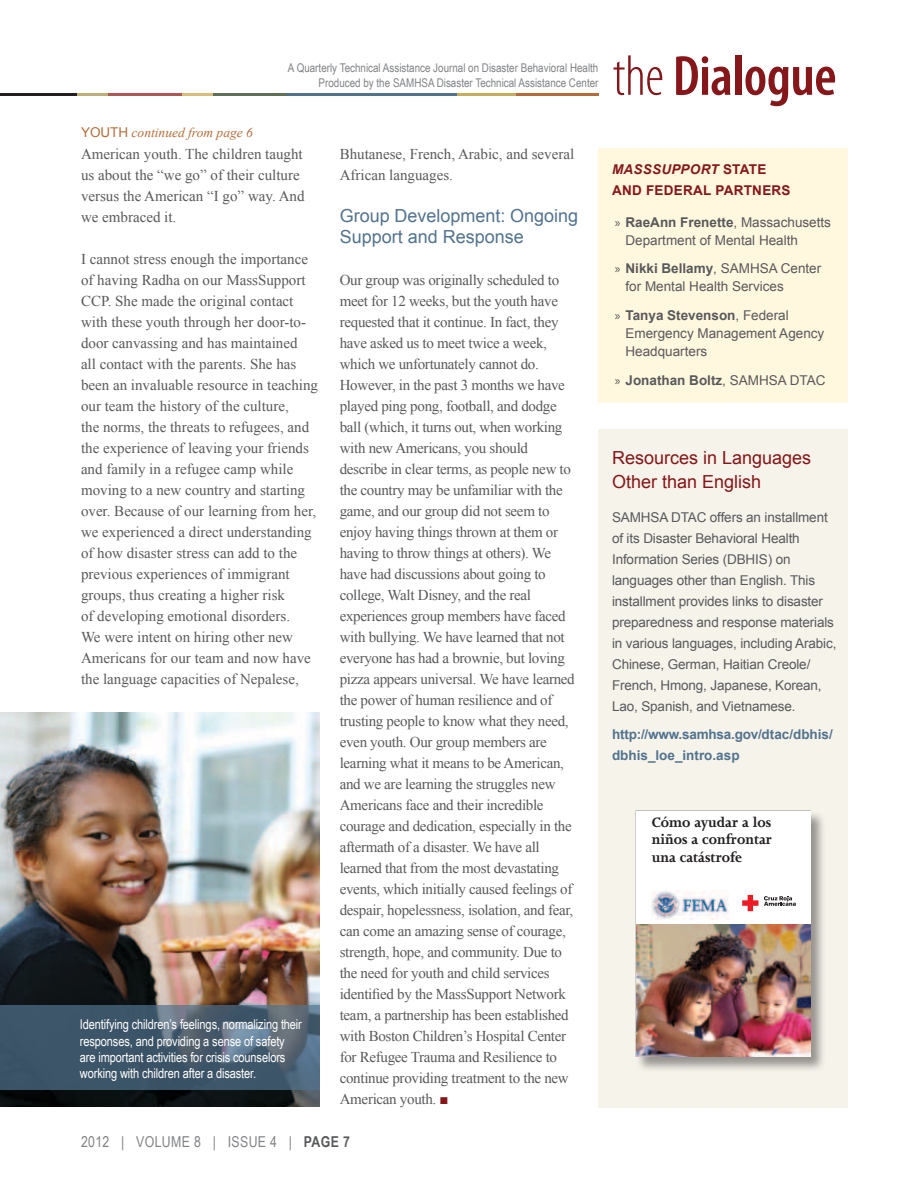
<style>
.page{position:relative;width:918px;height:1188px;background:#fff}
.page>*{position:absolute;margin:0;border:0;box-sizing:border-box;transform-origin:0 0}
.t1{font:600 condensed 57px "Myriad Pro";letter-spacing:-.01em;color:#851619}
.Heading_2{font:18px/21px "Arial";color:#52738e}
.Heading_2-2{font:18px/24px "Arial";color:#851619}
.t2{font:700 15.6px/17.4px "Joanna";color:#231f20;text-align:justify}
.body_after_h1{font:15px/21px "Times New Roman";letter-spacing:-.02em;color:#58595b}
.Body_Text{font:15px/21px "Times New Roman";color:#58595b}
.body_after_h1-2{font:15px/21px "Times New Roman";color:#58595b}
.t3{font:15px "Arial Narrow";letter-spacing:.025em;color:#808285}
.Sidebar_Body_Copy{font:13.5px/21px "Arial";letter-spacing:-.01em;color:#58595b}
.sidebar_bullet{font:13.5px/18px "Arial";color:#58595b}
.Photo_Caption{font:13.5px/16.2px "Arial Narrow";letter-spacing:-.01em;color:#fff}
.Sidebar_Body_Copy-2{font:700 13.5px/21px "Arial";color:#52738e}
.body_after_h1-3{font:700 13.5px/21px "Arial";letter-spacing:.02em;color:#851619}
.sidebar_bullet-2{font:700 13.5px "Arial";color:#58595b}
.t4{font:italic 13.5px "Times New Roman";color:#b66d3b}
.t5{font:12px/14.2px "Arial Narrow";color:#808285;text-align:right}
.s1{font-family:"Arial";font-style:normal}
.s2{font-weight:300}
.s3{color:#851619}
.s4{font-weight:700;color:#58595b}
.s5{font-style:italic}
.s6{font-family:"Myriad Pro"}
.s7{font-weight:700}
.s8{font-family:"Myriad Pro";font-weight:400}
.s9{font-weight:400}
</style>
<div class="page">
<div style="left:598px;top:148px;width:250px;height:255px;background:#fff7de"></div>
<div style="left:598px;top:429px;width:250px;height:678px;background:#f6f3eb"></div>
<hr style="left:515px;top:93px;width:83px;height:3px;background:#b66d3b">
<hr style="left:287px;top:93px;width:172px;height:3px;background:#52738e">
<hr style="left:457px;top:93px;width:59px;height:3px;background:#c6ac5d">
<hr style="left:212px;top:93px;width:75px;height:3px;background:#626f57">
<hr style="left:107px;top:93px;width:75px;height:3px;background:#b15652">
<hr style="left:182px;top:93px;width:30px;height:3px;background:#d7be7b">
<hr style="left:0;top:93px;width:77px;height:3px;background:#231f20">
<hr style="left:77px;top:93px;width:31px;height:3px;background:#bdaf79">
<div style="left:635px;top:810px;width:191px;height:262px;background:#231f20;opacity:.45"></div>
<img style="left:0;top:713px;width:320px;height:394px">
<svg style="left:0;top:1005px;width:320px;height:85px;fill:#3c5568"></svg>
<div style="left:636px;top:811px;width:174px;height:245px;background:#fff"></div>
<img style="left:636px;top:924px;width:174px;height:132px">
<img style="left:651px;top:890px;width:78px;height:30px">
<svg style="left:742px;top:895px;width:16px;height:16px"></svg>
<svg style="left:764px;top:896px;width:32px;height:10px"></svg>
<p class="t4" style="left:81px;top:124px;width:173px"><span class="s1">YOUTH</span> continued from page 6</p>
<p class="t5" style="left:288px;top:61px;width:312px">A Quarterly Technical Assistance Journal on Disaster Behavioral Health<br>Produced by the SAMHSA Disaster Technical Assistance Center</p>
<p class="t1" style="left:613px;top:45px;width:225px"><span class="s2">the</span> Dialogue</p>
<p class="body_after_h1-2" style="left:81px;top:144px;width:225px">American youth. The children taught us about the “we go” of their culture versus the American “I go” way. And we embraced it.</p>
<p class="Body_Text" style="left:81px;top:249px;width:239px">I cannot stress enough the importance of having Radha on our MassSupport CCP. She made the original contact with these youth through her door-to&shy;door canvassing and has maintained<br>all contact with the parents. She has been an invaluable resource in teaching our team the history of the culture,<br>the norms, the threats to refugees, and the experience of leaving your friends and family in a refugee camp while moving to a new country and starting over. Because of our learning from her, we experienced a direct understanding of how disaster stress can add to the previous experiences of immigrant groups, thus creating a higher risk<br>of developing emotional disorders.<br>We were intent on hiring other new Americans for our team and now have the language capacities of Nepalese,</p>
<p class="Photo_Caption" style="left:80px;top:1016px;width:224px">Identifying children’s feelings, normalizing their responses, and providing a sense of safety are important activities for crisis counselors working with children after a disaster.</p>
<p class="Body_Text" style="left:340px;top:144px;width:236px">Bhutanese, French, Arabic, and several<br>African languages.</p>
<h2 class="Heading_2" style="left:340px;top:206px;width:240px">Group Development: Ongoing<br>Support and Response</h2>
<p class="body_after_h1" style="left:340px;top:270px;width:237px">Our group was originally scheduled to meet for 12 weeks, but the youth have requested that it continue. In fact, they have asked us to meet twice a week, which we unfortunately cannot do.<br>However, in the past 3 months we have played ping pong, football, and dodge ball (which, it turns out, when working with new Americans, you should describe in clear terms, as people new to the country may be unfamiliar with the game, and our group did not seem to enjoy having things thrown at them or having to throw things at others). We have had discussions about going to college, Walt Disney, and the real experiences group members have faced with bullying. We have learned that not everyone has had a brownie, but loving pizza appears universal. We have learned the power of human resilience and of trusting people to know what they need, even youth. Our group members are learning what it means to be American, and we are learning the struggles new Americans face and their incredible courage and dedication, especially in the aftermath of a disaster. We have all learned that from the most devastating events, which initially caused feelings of despair, hopelessness, isolation, and fear, can come an amazing sense of courage, strength, hope, and community. Due to the need for youth and child services identified by the MassSupport Network team, a partnership has been established with Boston Children’s Hospital Center for Refugee Trauma and Resilience to continue providing treatment to the new American youth. <span class="s3">■</span></p>
<p class="t3" style="left:81px;top:1131px;width:270px">2012 | VOLUME 8 | ISSUE 4 | <span class="s4">PAGE 7</span></p>
<p class="body_after_h1-3" style="left:612px;top:159px;width:180px"><span class="s5">MASSSUPPORT</span> STATE<br>AND FEDERAL PARTNERS</p>
<p class="sidebar_bullet" style="left:626px;top:213px;width:207px;text-indent:-11px"><span class="s6">»</span> <span class="s7">RaeAnn Frenette</span>, Massachusetts<br>Department of Mental Health</p>
<p class="sidebar_bullet" style="left:626px;top:260px;width:197px;text-indent:-11px"><span class="s6">»</span> <span class="s7">Nikki Bellamy</span>, SAMHSA Center for Mental Health Services</p>
<p class="sidebar_bullet" style="left:626px;top:307px;width:200px;text-indent:-11px"><span class="s6">»</span> <span class="s7">Tanya Stevenson</span>, Federal<br>Emergency Management Agency<br>Headquarters</p>
<p class="sidebar_bullet-2" style="left:615px;top:371px;width:212px"><span class="s8">»</span> Jonathan Boltz<span class="s9">, SAMHSA DTAC</span></p>
<h2 class="Heading_2-2" style="left:612px;top:446px;width:201px">Resources in Languages<br>Other than English</h2>
<p class="Sidebar_Body_Copy" style="left:612px;top:507px;width:226px">SAMHSA DTAC offers an installment of its Disaster Behavioral Health Information Series (DBHIS) on languages other than English. This installment provides links to disaster preparedness and response materials in various languages, including Arabic, Chinese, German, Haitian Creole/ French, Hmong, Japanese, Korean, Lao, Spanish, and Vietnamese.</p>
<p class="Sidebar_Body_Copy-2" style="left:612px;top:724px;width:222px">http://www.samhsa.gov/dtac/dbhis/ dbhis_loe_intro.asp</p>
<p class="t2" style="left:652px;top:813px;width:122px">Cómo ayudar a los niños a confrontar una catástrofe</p>
</div>
